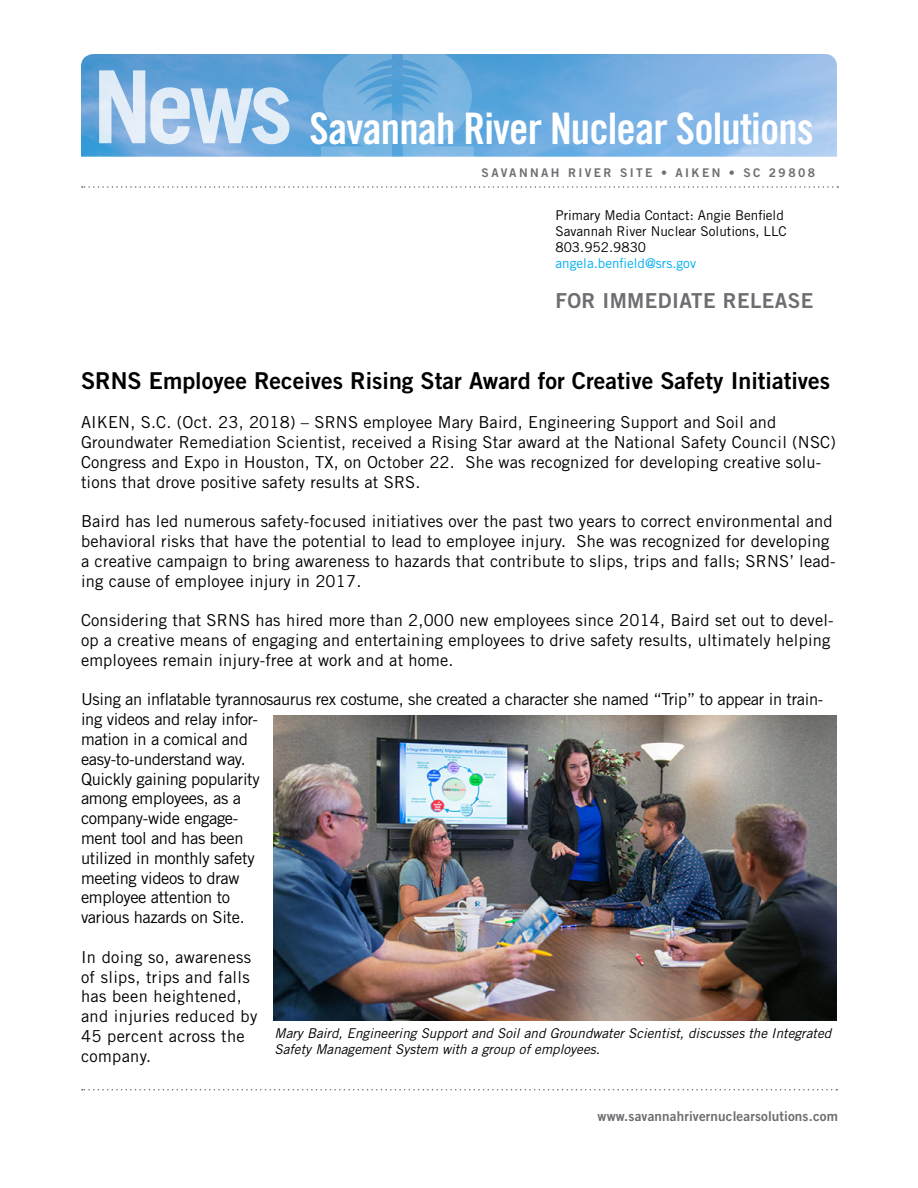
<style>
.page{position:relative;width:918px;height:1188px;background:#fff}
.page>*{position:absolute;margin:0;border:0;box-sizing:border-box;transform-origin:0 0}
.t1{font:43.5px "Trade Gothic LT Std Bd Cn 20";letter-spacing:-.02em;color:#fff}
.t2{font:23.25px "Trade Gothic LT Std Bd 2";color:#000}
.t3{font:20.7px "Trade Gothic LT Std Bd 2";letter-spacing:.02em;color:#6d6e71}
.t4{font:16.5px/19.8px "Trade Gothic LT Std";letter-spacing:.01em;color:#000}
.t5{font:16.5px/19.8px "Trade Gothic LT Std";letter-spacing:-.02em;color:#000}
.t6{font:italic 13.5px/16.2px "Trade Gothic LT Std";color:#000}
.t7{font:13.5px/16.2px "Trade Gothic LT Std";color:#000}
.t8{font:13.5px "Trade Gothic LT Std Bd 2";letter-spacing:.01em;color:#6d6e71}
.t9{font:13.5px "Trade Gothic LT Std";color:#00aeef}
.t10{font:12px "Trade Gothic LT Std Bd 2";letter-spacing:.2em;color:#6d6e71}
</style>
<div class="page">
<img style="left:81px;top:54px;width:756px;height:103px">
<svg style="left:321px;top:54px;width:71px;height:103px;background:#6eaedd"></svg>
<svg style="left:403px;top:54px;width:71px;height:103px;background:#71b0df"></svg>
<svg style="left:99px;top:70px;width:190px;height:74px;background:#a7c9e8"></svg>
<svg style="left:82px;top:1089px;width:755px;height:1px"></svg>
<svg style="left:82px;top:186px;width:756px;height:2px"></svg>
<img style="left:274px;top:715px;width:562px;height:305px">
<h1 class="t1" style="left:310px;top:102px;width:506px">Savannah River Nuclear Solutions</h1>
<p class="t10" style="left:482px;top:165px;width:335px">SAVANNAH RIVER SITE • AIKEN • SC 29808</p>
<p class="t7" style="left:555px;top:207px;width:233px">Primary Media Contact: Angie Benfield<br>Savannah River Nuclear Solutions, LLC<br>803.952.9830</p>
<p class="t9" style="left:555px;top:255px;width:142px">angela.benfield@srs.gov</p>
<p class="t3" style="left:555px;top:288px;width:260px">FOR IMMEDIATE RELEASE</p>
<h2 class="t2" style="left:81px;top:366px;width:751px">SRNS Employee Receives Rising Star Award for Creative Safety Initiatives</h2>
<p class="t4" style="left:81px;top:412px;width:757px">AIKEN, S.C. (Oct. 23, 2018) – SRNS employee Mary Baird, Engineering Support and Soil and Groundwater Remediation Scientist, received a Rising Star award at the National Safety Council (NSC)<br>Congress and Expo in Houston, TX, on October 22. She was recognized for developing creative solu&shy;tions that drove positive safety results at SRS.</p>
<p class="t4" style="left:81px;top:511px;width:756px">Baird has led numerous safety-focused initiatives over the past two years to correct environmental and behavioral risks that have the potential to lead to employee injury. She was recognized for developing a creative campaign to bring awareness to hazards that contribute to slips, trips and falls; SRNS’ lead&shy;ing cause of employee injury in 2017.</p>
<p class="t4" style="left:81px;top:610px;width:754px">Considering that SRNS has hired more than 2,000 new employees since 2014, Baird set out to devel&shy;op a creative means of engaging and entertaining employees to drive safety results, ultimately helping employees remain injury-free at work and at home.</p>
<p class="t5" style="left:81px;top:690px;width:744px">Using an inflatable tyrannosaurus rex costume, she created a character she named “Trip” to appear in train&shy;ing videos and relay infor-<br>mation in a comical and<br>easy-to-understand way.<br>Quickly gaining popularity<br>among employees, as a<br>company-wide engage-<br>ment tool and has been<br>utilized in monthly safety<br>meeting videos to draw<br>employee attention to<br>various hazards on Site.</p>
<p class="t4" style="left:81px;top:947px;width:178px">In doing so, awareness of slips, trips and falls has been heightened, and injuries reduced by<br>45 percent across the company.</p>
<p class="t6" style="left:274px;top:1026px;width:558px">Mary Baird, Engineering Support and Soil and Groundwater Scientist, discusses the Integrated<br>Safety Management System with a group of employees.</p>
<p class="t8" style="left:598px;top:1107px;width:242px">www.savannahrivernuclearsolutions.com</p>
</div>
